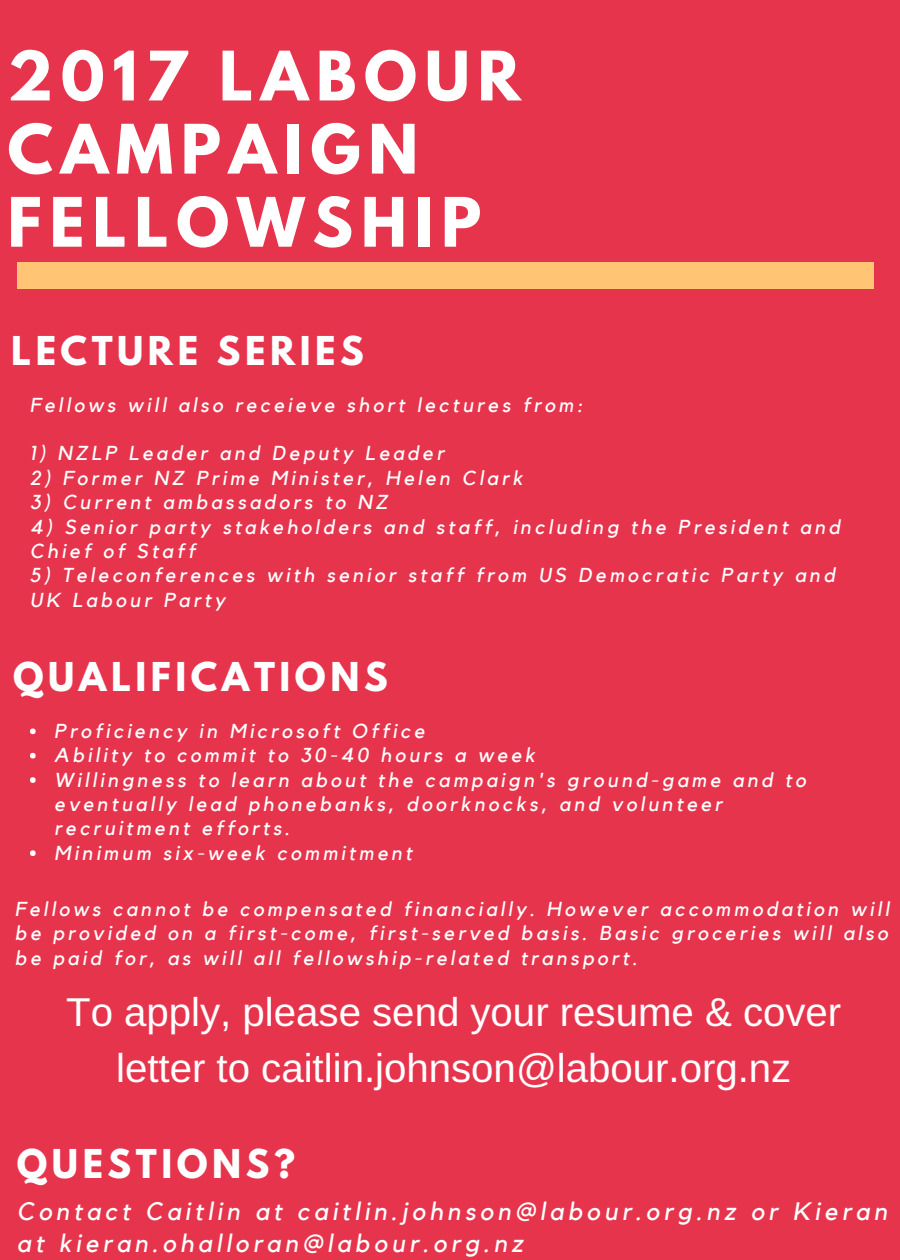
<style>
.page{position:relative;width:900px;height:1260px;background:#e7344d}
.page>*{position:absolute;margin:0;border:0;box-sizing:border-box;transform-origin:0 0}
.t1{font:700 60.5px/73px "League Spartan";letter-spacing:.13em;color:#fff}
.t2{font:40.25px/56.2px "Arimo";color:#fff;text-align:center}
.t3{font:700 35.25px "League Spartan";letter-spacing:.13em;color:#fff}
.t4{font:italic 25.25px/32px "Kollektif";letter-spacing:.17em;color:#fff}
.t5{font:italic 20px/24.5px "Kollektif";letter-spacing:.17em;color:#fff}
</style>
<div class="page">
<div style="left:17px;top:262px;width:856px;height:27px;background:#ffc575"></div>
<svg style="left:30px;top:729px;width:6px;height:5px"></svg>
<svg style="left:30px;top:753px;width:6px;height:6px"></svg>
<svg style="left:30px;top:777px;width:6px;height:6px"></svg>
<svg style="left:30px;top:850px;width:6px;height:6px"></svg>
<h1 class="t1" style="left:7px;top:47px;width:515px">2017 LABOUR<br>CAMPAIGN<br>FELLOWSHIP</h1>
<h3 class="t3" style="left:11px;top:333px;width:354px">LECTURE SERIES</h3>
<p class="t5" style="left:30px;top:393px;width:554px">Fellows will also receieve short lectures from:</p>
<p class="t5" style="left:30px;top:442px;width:415px">1) NZLP Leader and Deputy Leader</p>
<p class="t5" style="left:30px;top:466px;width:494px">2) Former NZ Prime Minister, Helen Clark</p>
<p class="t5" style="left:30px;top:491px;width:359px">3) Current ambassadors to NZ</p>
<p class="t5" style="left:30px;top:515px;width:812px">4) Senior party stakeholders and staff, including the President and<br>Chief of Staff</p>
<p class="t5" style="left:30px;top:564px;width:807px">5) Teleconferences with senior staff from US Democratic Party and<br>UK Labour Party</p>
<h3 class="t3" style="left:13px;top:659px;width:376px">QUALIFICATIONS</h3>
<p class="t5" style="left:54px;top:719px;width:753px">Proficiency in Microsoft Office<br>Ability to commit to 30-40 hours a week<br>Willingness to learn about the campaign's ground-game and to eventually lead phonebanks, doorknocks, and volunteer recruitment efforts.<br>Minimum six-week commitment</p>
<p class="t5" style="left:15px;top:898px;width:875px;text-align:justify">Fellows cannot be compensated financially. However accommodation will be provided on a first-come, first-served basis. Basic groceries will also be paid for, as will all fellowship-related transport.</p>
<h2 class="t2" style="left:66px;top:984px;width:777px">To apply, please send your resume &amp; cover letter to caitlin.johnson@labour.org.nz</h2>
<h3 class="t3" style="left:17px;top:1147px;width:280px">QUESTIONS?</h3>
<p class="t4" style="left:17px;top:1196px;width:872px">Contact Caitlin at caitlin.johnson@labour.org.nz or Kieran at kieran.ohalloran@labour.org.nz</p>
</div>
